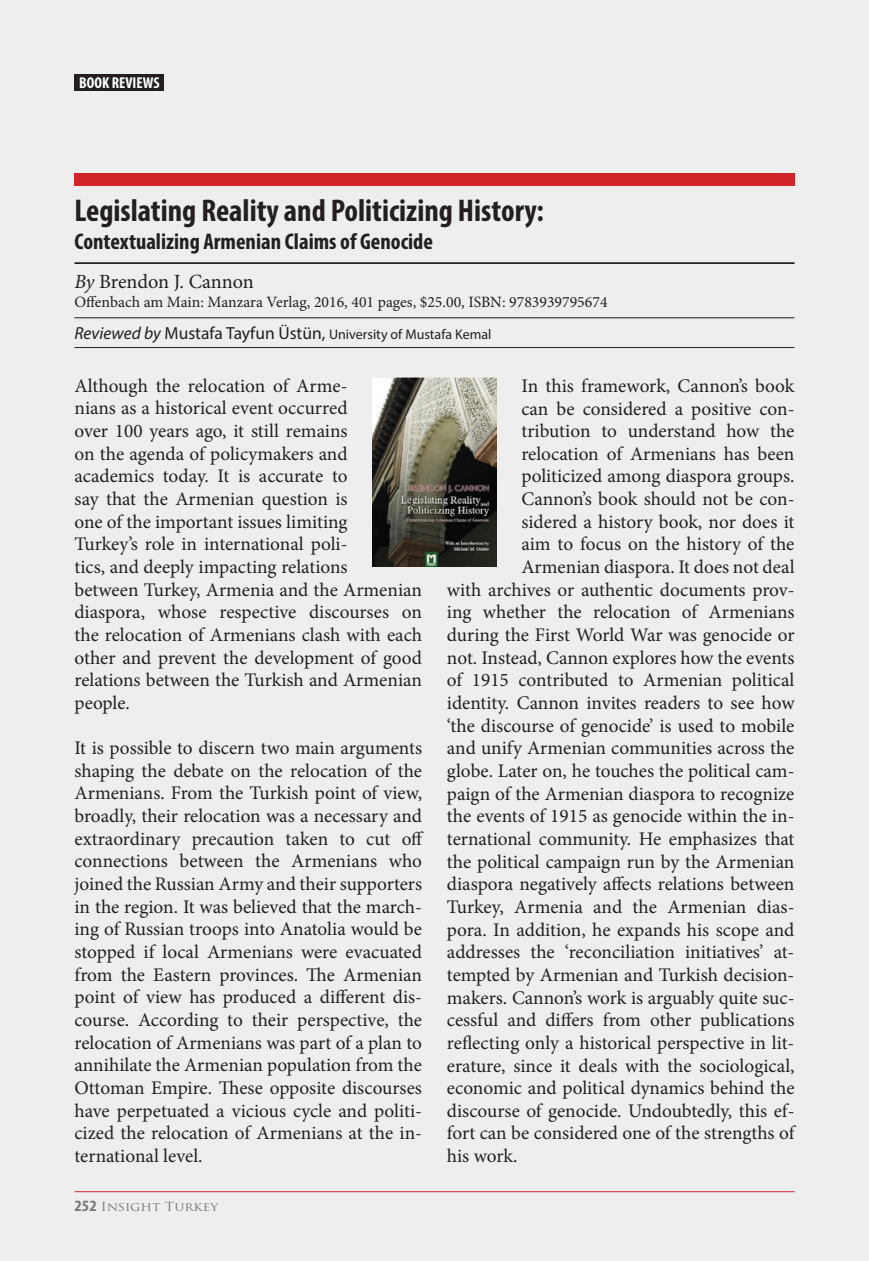
<style>
.page{position:relative;width:869px;height:1261px;background:#fff}
.page>*{position:absolute;margin:0;border:0;box-sizing:border-box;transform-origin:0 0}
.t1{font:700 condensed 31.5px "Myriad Pro";color:#231f20}
.t2{font:700 condensed 22.75px "Myriad Pro";color:#231f20}
.t3{font:20.12px "Minion Pro";letter-spacing:-.005em;color:#231f20}
.t4{font:19.25px/22.6px "Minion Pro";color:#231f20}
.t5{font:15.75px "Minion Pro";color:#231f20}
.t6{font:700 condensed 15.75px "Myriad Pro";color:#fff}
.t7{font:14px "Myriad Pro";color:#231f20}
.t8{font:12.25px "Trajan Pro";color:#76787b;scale:1.11 1}
.s1{font-style:italic}
.s2{font-style:italic;font-size:17.5px}
.s3{font-size:17.5px}
.s4{font-family:"Myriad Pro";font-weight:700;font-stretch:condensed;font-size:15.75px}
</style>
<div class="page">
<div style="left:0;top:0;width:868px;height:1260px;background:#eeeeef"></div>
<div style="left:74px;top:74px;width:90px;height:17px;background:#231f20"></div>
<hr style="left:74px;top:1190px;width:720px;height:1px;background:#d1232a">
<hr style="left:74px;top:317px;width:720px;height:1px;background:#231f20">
<hr style="left:74px;top:347px;width:720px;height:1px;background:#231f20">
<hr style="left:74px;top:262px;width:720px;height:2px;background:#231f20">
<div style="left:74px;top:174px;width:720px;height:12px;background:#d1232a"></div>
<img style="left:372px;top:377px;width:124px;height:189px">
<p class="t6" style="left:79px;top:73px;width:82px">BOOK REVIEWS</p>
<h1 class="t1" style="left:74px;top:191px;width:470px">Legislating Reality and Politicizing History:</h1>
<p class="t2" style="left:74px;top:227px;width:360px">Contextualizing Armenian Claims of Genocide</p>
<p class="t3" style="left:74px;top:268px;width:181px"><span class="s1">By</span> Brendon J. Cannon</p>
<p class="t5" style="left:74px;top:291px;width:534px">Offenbach am Main: Manzara Verlag, 2016, 401 pages, $25.00, ISBN: 9783939795674</p>
<p class="t7" style="left:74px;top:326px;width:418px"><span class="s2">Reviewed by</span> <span class="s3">Mustafa Tayfun Üstün,</span> University of Mustafa Kemal</p>
<p class="t4" style="left:74px;top:374px;width:349px">Although the relocation of Arme-<br>nians as a historical event occurred<br>over 100 years ago, it still remains<br>on the agenda of policymakers and academics today. It is accurate to<br>say that the Armenian question is<br>one of the important issues limiting<br>Turkey’s role in international poli-<br>tics, and deeply impacting relations<br>between Turkey, Armenia and the Armenian diaspora, whose respective discourses on the relocation of Armenians clash with each other and prevent the development of good relations between the Turkish and Armenian people.</p>
<p class="t4" style="left:74px;top:736px;width:351px;text-align:justify">It is possible to discern two main arguments shaping the debate on the relocation of the Armenians. From the Turkish point of view, broadly, their relocation was a necessary and extraordinary precaution taken to cut off connections between the Armenians who joined the Russian Army and their supporters in the region. It was believed that the march&shy;ing of Russian troops into Anatolia would be stopped if local Armenians were evacuated from the Eastern provinces. The Armenian point of view has produced a different dis&shy;course. According to their perspective, the relocation of Armenians was part of a plan to annihilate the Armenian population from the Ottoman Empire. These opposite discourses have perpetuated a vicious cycle and politi&shy;cized the relocation of Armenians at the in&shy;ternational level.</p>
<p class="t4" style="left:521px;top:374px;width:274px">In this framework, Cannon’s book</p>
<p class="t4" style="left:521px;top:397px;width:274px">can be considered a positive con-</p>
<p class="t4" style="left:521px;top:419px;width:274px">tribution to understand how the</p>
<p class="t4" style="left:521px;top:442px;width:274px">relocation of Armenians has been</p>
<p class="t4" style="left:521px;top:465px;width:274px">politicized among diaspora groups.</p>
<p class="t4" style="left:521px;top:487px;width:274px">Cannon’s book should not be con-</p>
<p class="t4" style="left:521px;top:510px;width:274px">sidered a history book, nor does it</p>
<p class="t4" style="left:521px;top:533px;width:274px">aim to focus on the history of the</p>
<p class="t4" style="left:521px;top:555px;width:274px">Armenian diaspora. It does not deal</p>
<p class="t4" style="left:446px;top:578px;width:349px">with archives or authentic documents prov-</p>
<p class="t4" style="left:446px;top:601px;width:349px">ing whether the relocation of Armenians</p>
<p class="t4" style="left:446px;top:623px;width:349px">during the First World War was genocide or</p>
<p class="t4" style="left:446px;top:646px;width:349px">not. Instead, Cannon explores how the events</p>
<p class="t4" style="left:446px;top:668px;width:349px">of 1915 contributed to Armenian political</p>
<p class="t4" style="left:446px;top:691px;width:349px">identity. Cannon invites readers to see how</p>
<p class="t4" style="left:446px;top:714px;width:349px">‘the discourse of genocide’ is used to mobile</p>
<p class="t4" style="left:446px;top:736px;width:349px">and unify Armenian communities across the</p>
<p class="t4" style="left:446px;top:759px;width:349px">globe. Later on, he touches the political cam-</p>
<p class="t4" style="left:446px;top:782px;width:349px">paign of the Armenian diaspora to recognize</p>
<p class="t4" style="left:446px;top:804px;width:349px">the events of 1915 as genocide within the in-</p>
<p class="t4" style="left:446px;top:827px;width:349px">ternational community. He emphasizes that</p>
<p class="t4" style="left:446px;top:850px;width:349px">the political campaign run by the Armenian</p>
<p class="t4" style="left:446px;top:872px;width:349px">diaspora negatively affects relations between</p>
<p class="t4" style="left:446px;top:895px;width:349px">Turkey, Armenia and the Armenian dias-</p>
<p class="t4" style="left:446px;top:918px;width:349px">pora. In addition, he expands his scope and</p>
<p class="t4" style="left:446px;top:940px;width:349px">addresses the ‘reconciliation initiatives’ at-</p>
<p class="t4" style="left:446px;top:963px;width:349px">tempted by Armenian and Turkish decision-</p>
<p class="t4" style="left:446px;top:985px;width:349px">makers. Cannon’s work is arguably quite suc-</p>
<p class="t4" style="left:446px;top:1008px;width:349px">cessful and differs from other publications</p>
<p class="t4" style="left:446px;top:1031px;width:349px">reflecting only a historical perspective in lit-</p>
<p class="t4" style="left:446px;top:1053px;width:349px">erature, since it deals with the sociological,</p>
<p class="t4" style="left:446px;top:1076px;width:349px">economic and political dynamics behind the</p>
<p class="t4" style="left:446px;top:1099px;width:349px">discourse of genocide. Undoubtedly, this ef-</p>
<p class="t4" style="left:446px;top:1121px;width:349px">fort can be considered one of the strengths of</p>
<p class="t4" style="left:446px;top:1144px;width:72px">his work.</p>
<p class="t8" style="left:74px;top:1198px;width:131px"><span class="s4">252</span> Insight Turkey</p>
</div>
